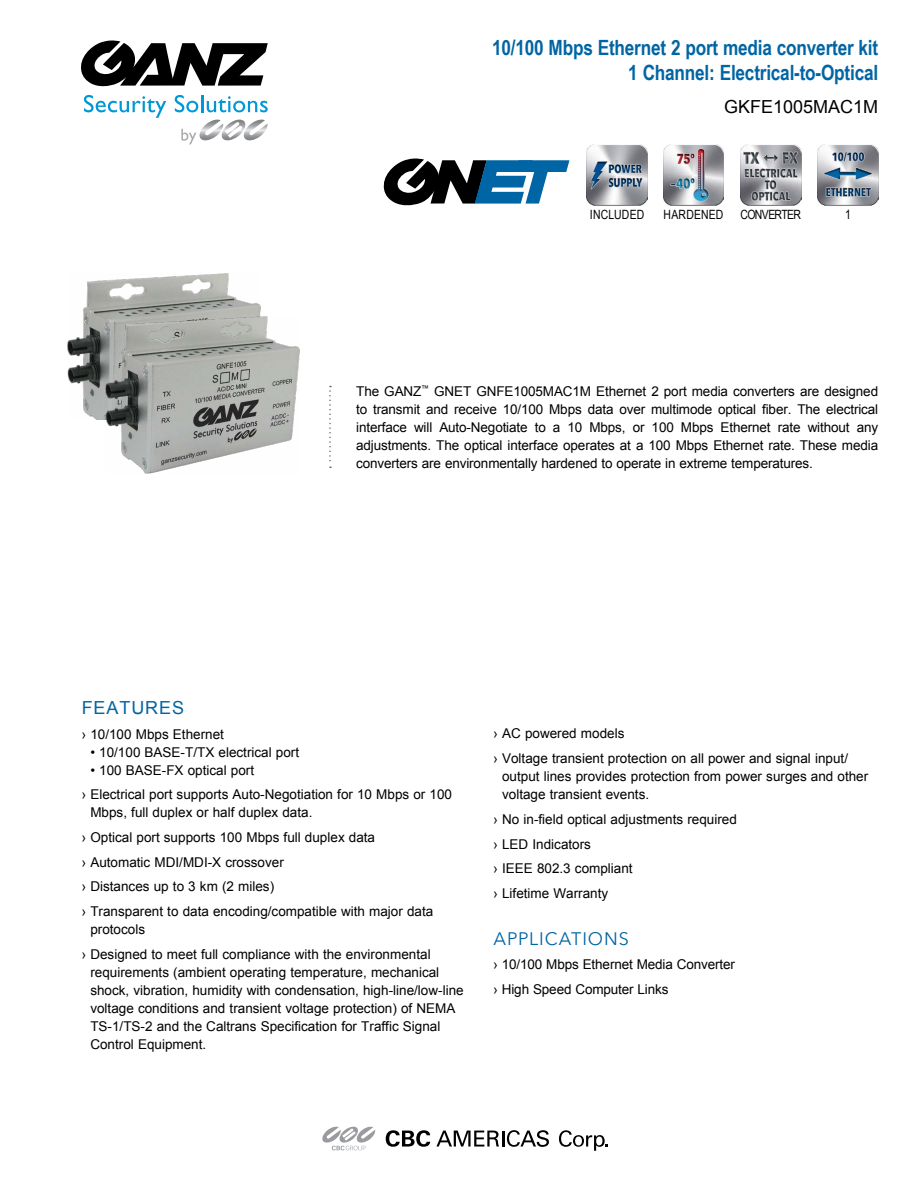
<style>
.page{position:relative;width:918px;height:1188px;background:#fff}
.page>*{position:absolute;margin:0;border:0;box-sizing:border-box;transform-origin:0 0}
.t1{font:700 21px/25.2px "Arial Narrow";letter-spacing:-.01em;color:#0065a4;text-align:right}
.t2{font:18px "Arial";color:#000}
.t3{font:18px "Avenir Next LT Pro";letter-spacing:.05em;color:#0065a4}
.t4{font:18px "Arial";letter-spacing:.05em;color:#0065a4}
.t5{font:13.5px/24.8px "Arial";color:#000}
.t6{font:12.75px "Arial Narrow";letter-spacing:.005em;color:#000}
.t7{font:12.75px "Arial Narrow";letter-spacing:-.05em;color:#000}
</style>
<div class="page">
<svg style="left:81px;top:40px;width:187px;height:47px"></svg>
<svg style="left:84px;top:95px;width:82px;height:23px"></svg>
<svg style="left:175px;top:95px;width:93px;height:17px"></svg>
<svg style="left:181px;top:120px;width:87px;height:24px"></svg>
<svg style="left:322px;top:1127px;width:54px;height:23px"></svg>
<svg style="left:386px;top:1130px;width:44px;height:17px"></svg>
<svg style="left:559px;top:1130px;width:49px;height:21px"></svg>
<svg style="left:436px;top:1130px;width:113px;height:17px"></svg>
<svg style="left:384px;top:159px;width:185px;height:46px"></svg>
<img style="left:68px;top:274px;width:193px;height:146px">
<svg style="left:329px;top:386px;width:2px;height:82px"></svg>
<img style="left:817px;top:144px;width:61px;height:62px">
<img style="left:740px;top:144px;width:61px;height:62px">
<img style="left:663px;top:144px;width:61px;height:62px">
<img style="left:587px;top:144px;width:60px;height:62px">
<img style="left:106px;top:317px;width:193px;height:156px">
<h1 class="t1" style="left:492px;top:34px;width:388px">10/100 Mbps Ethernet 2 port media converter kit<br>1 Channel: Electrical-to-Optical</h1>
<h2 class="t2" style="left:724px;top:95px;width:156px">GKFE1005MAC1M</h2>
<p class="t6" style="left:590px;top:207px;width:56px">INCLUDED</p>
<p class="t6" style="left:664px;top:207px;width:61px">HARDENED</p>
<p class="t7" style="left:740px;top:207px;width:62px">CONVERTER</p>
<p class="t6" style="left:845px;top:207px;width:7px">1</p>
<p class="t5" style="left:356px;top:382px;width:523px;line-height:18px;text-align:justify">The GANZ<sup>™</sup> GNET GNFE1005MAC1M Ethernet 2 port media converters are designed to transmit and receive 10/100 Mbps data over multimode optical fiber. The electrical interface will Auto-Negotiate to a 10 Mbps, or 100 Mbps Ethernet rate without any adjustments. The optical interface operates at a 100 Mbps Ethernet rate. These media converters are environmentally hardened to operate in extreme temperatures.</p>
<h2 class="t4" style="left:82px;top:696px;width:104px">FEATURES</h2>
<p class="t5" style="left:82px;top:722px;width:144px">› 10/100 Mbps Ethernet</p>
<p class="t5" style="left:90px;top:740px;width:210px">• 10/100 BASE-T/TX electrical port</p>
<p class="t5" style="left:82px;top:758px;width:372px;text-indent:9px">• 100 BASE-FX optical port<br>› Electrical port supports Auto-Negotiation for 10 Mbps or 100</p>
<p class="t5" style="left:82px;top:800px;width:353px;text-indent:9px">Mbps, full duplex or half duplex data.<br>› Optical port supports 100 Mbps full duplex data<br>› Automatic MDI/MDI-X crossover<br>› Distances up to 3 km (2 miles)<br>› Transparent to data encoding/compatible with major data</p>
<p class="t5" style="left:82px;top:917px;width:350px;text-indent:9px">protocols<br>› Designed to meet full compliance with the environmental</p>
<p class="t5" style="left:90px;top:963px;width:375px;line-height:18px">requirements (ambient operating temperature, mechanical shock, vibration, humidity with condensation, high-line/low-line voltage conditions and transient voltage protection) of NEMA TS-1/TS-2 and the Caltrans Specification for Traffic Signal Control Equipment.</p>
<p class="t5" style="left:494px;top:721px;width:356px">› AC powered models<br>› Voltage transient protection on all power and signal input/</p>
<p class="t5" style="left:502px;top:768px;width:368px;line-height:18px">output lines provides protection from power surges and other voltage transient events.</p>
<p class="t5" style="left:494px;top:807px;width:245px">› No in-field optical adjustments required › LED Indicators<br>› IEEE 802.3 compliant<br>› Lifetime Warranty</p>
<h2 class="t3" style="left:494px;top:928px;width:137px">APPLICATIONS</h2>
<p class="t5" style="left:494px;top:952px;width:243px">› 10/100 Mbps Ethernet Media Converter › High Speed Computer Links</p>
</div>
